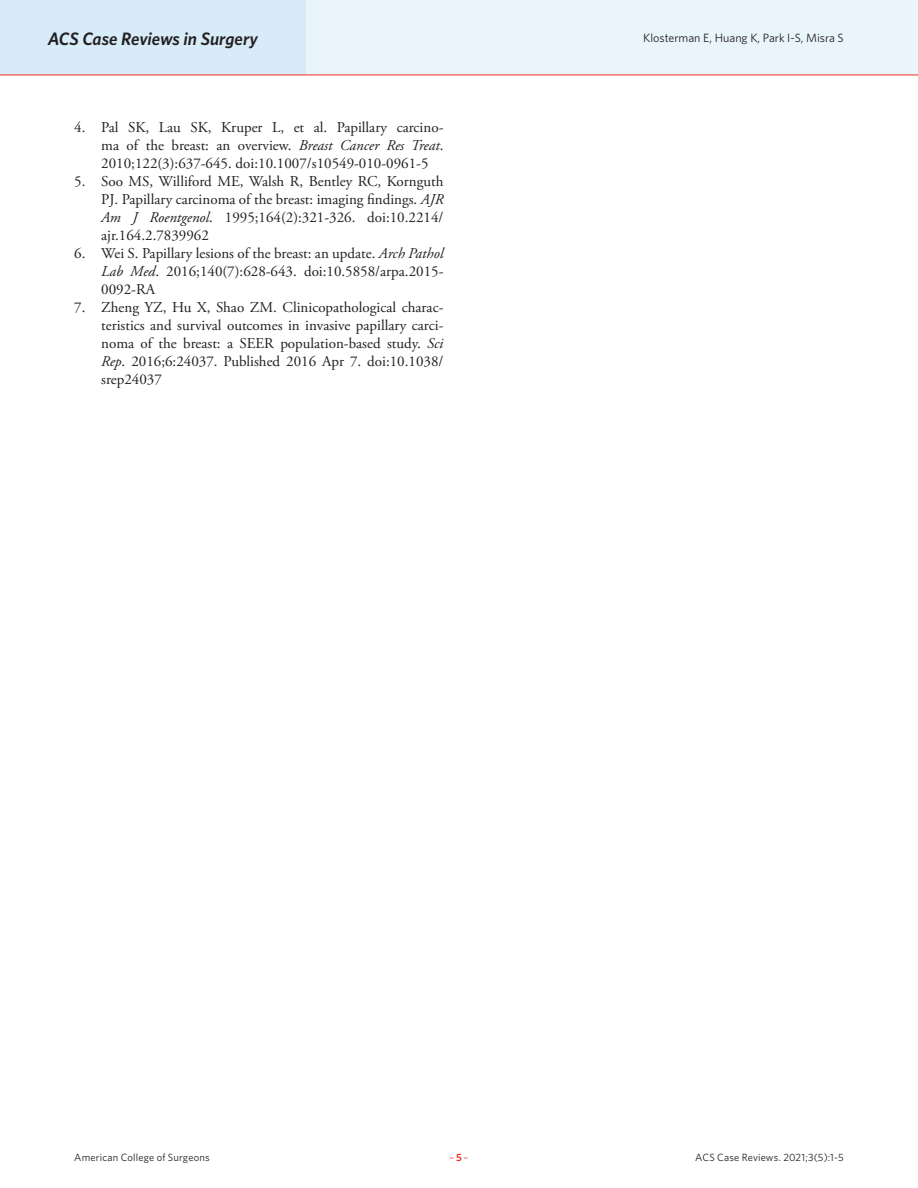
<style>
.page{position:relative;width:918px;height:1188px;background:#fff}
.page>*{position:absolute;margin:0;border:0;box-sizing:border-box;transform-origin:0 0}
.t1{font:italic 600 18px "Whitney";letter-spacing:-.005em;color:#231f20}
.t2{font:15px/18px "Adobe Garamond Pro";color:#231f20;text-align:justify}
.t3{font:12px "Whitney";color:#231f20}
.t4{font:10.5px "Whitney";letter-spacing:.015em;color:#231f20}
.t5{font:10.5px "Whitney";color:#ee2e22}
.s1{font-style:italic}
.s2{font-weight:600}
</style>
<div class="page">
<div style="left:0;top:0;width:918px;height:75px;background:#eaf5fb"></div>
<div style="left:0;top:0;width:306px;height:75px;background:#d7ebf8"></div>
<hr style="left:0;top:75px;width:918px;height:1px;background:#ee2e22">
<p class="t1" style="left:48px;top:26px;width:212px">ACS Case Reviews in Surgery</p>
<p class="t3" style="left:643px;top:30px;width:202px">Klosterman E, Huang K, Park I-S, Misra S</p>
<p class="t2" style="left:101px;top:119px;width:344px;text-indent:-27px">4. Pal SK, Lau SK, Kruper L, et al. Papillary carcino&shy;ma of the breast: an overview. <span class="s1">Breast Cancer Res Treat</span>.<br>2010;122(3):637-645. doi:10.1007/s10549-010-0961-5</p>
<p class="t2" style="left:101px;top:173px;width:344px;text-indent:-27px">5. Soo MS, Williford ME, Walsh R, Bentley RC, Kornguth PJ. Papillary carcinoma of the breast: imaging findings. <span class="s1">AJR Am J Roentgenol</span>. 1995;164(2):321-326. doi:10.2214/ ajr.164.2.7839962</p>
<p class="t2" style="left:101px;top:245px;width:344px;text-indent:-27px">6. Wei S. Papillary lesions of the breast: an update. <span class="s1">Arch Pathol Lab Med</span>. 2016;140(7):628-643. doi:10.5858/arpa.2015- 0092-RA</p>
<p class="t2" style="left:101px;top:299px;width:344px;text-indent:-27px">7. Zheng YZ, Hu X, Shao ZM. Clinicopathological charac&shy;teristics and survival outcomes in invasive papillary carci&shy;noma of the breast: a SEER population-based study. <span class="s1">Sci Rep</span>. 2016;6:24037. Published 2016 Apr 7. doi:10.1038/ srep24037</p>
<p class="t4" style="left:74px;top:1150px;width:137px">American College of Surgeons</p>
<p class="t5" style="left:450px;top:1150px;width:20px">–<span class="s2">5</span>–</p>
<p class="t4" style="left:695px;top:1150px;width:150px">ACS Case Reviews. 2021;3(5):1-5</p>
</div>
